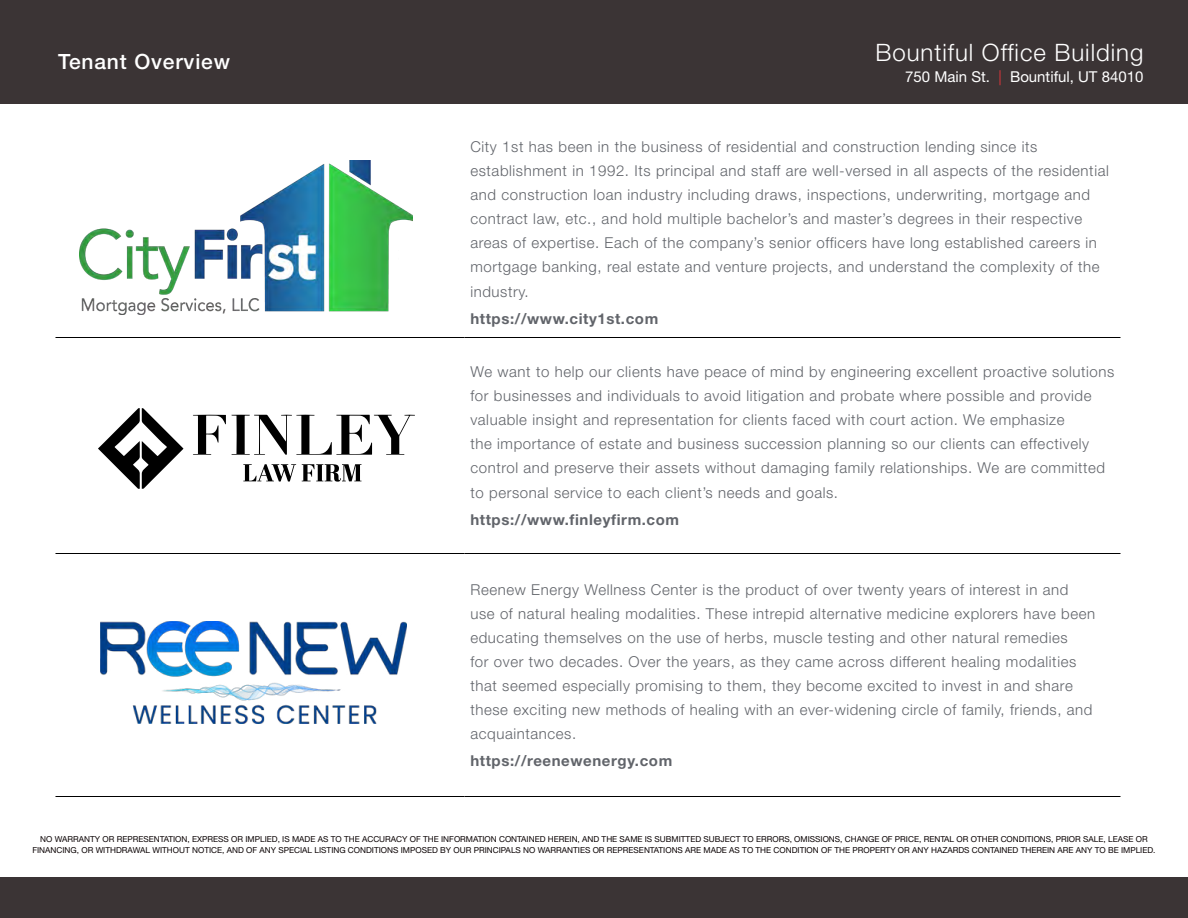
<style>
.page{position:relative;width:1188px;height:918px;background:#fff}
.page>*{position:absolute;margin:0;border:0;box-sizing:border-box;transform-origin:0 0}
.t1{font:300 24px "Helvetica Neue LT Std";letter-spacing:.04em;color:#fff}
.t2{font:500 21px "Helvetica Neue LT Std";letter-spacing:.04em;color:#fff}
.t3{font:300 15px/24px "Helvetica Neue LT Std";letter-spacing:.04em;color:#61646a}
.t4{font:700 15px "Helvetica Neue LT Std";letter-spacing:.04em;color:#61646a}
.t5{font:15px "Helvetica Neue LT Std";color:#fff}
.t6{font:8.25px/10.5px "Helvetica Neue LT Std";color:#0a0203;text-align:center}
.s1{color:#d0343a}
</style>
<div class="page">
<div style="left:0;top:0;width:1188px;height:104px;background:#3b3435"></div>
<hr style="left:56px;top:337px;width:408px;height:1px;background:#000">
<hr style="left:464px;top:337px;width:656px;height:1px;background:#000">
<hr style="left:56px;top:553px;width:408px;height:1px;background:#000">
<hr style="left:464px;top:553px;width:656px;height:1px;background:#000">
<hr style="left:56px;top:796px;width:408px;height:1px;background:#000">
<hr style="left:464px;top:796px;width:656px;height:1px;background:#000">
<img style="left:80px;top:160px;width:332px;height:155px">
<svg style="left:98px;top:408px;width:317px;height:81px"></svg>
<img style="left:100px;top:621px;width:306px;height:103px">
<div style="left:0;top:878px;width:1188px;height:40px;background:#3b3435"></div>
<h2 class="t2" style="left:58px;top:49px;width:174px">Tenant Overview</h2>
<h1 class="t1" style="left:875px;top:38px;width:269px">Bountiful Office Building</h1>
<p class="t5" style="left:905px;top:68px;width:240px">750 Main St. <span class="s1">|</span> Bountiful, UT 84010</p>
<p class="t3" style="left:470px;top:134px;width:640px">City 1st has been in the business of residential and construction lending since its establishment in 1992. Its principal and staff are well-versed in all aspects of the residential and construction loan industry including draws, inspections, underwriting, mortgage and contract law, etc., and hold multiple bachelor’s and master’s degrees in their respective areas of expertise. Each of the company’s senior officers have long established careers in mortgage banking, real estate and venture projects, and understand the complexity of the</p>
<p class="t3" style="left:470px;top:279px;width:60px">industry.</p>
<p class="t4" style="left:470px;top:309px;width:189px">https://www.city1st.com</p>
<p class="t3" style="left:470px;top:359px;width:645px">We want to help our clients have peace of mind by engineering excellent proactive solutions for businesses and individuals to avoid litigation and probate where possible and provide valuable insight and representation for clients faced with court action. We emphasize<br>the importance of estate and business succession planning so our clients can effectively control and preserve their assets without damaging family relationships. We are committed</p>
<p class="t3" style="left:470px;top:480px;width:369px">to personal service to each client’s needs and goals.</p>
<p class="t4" style="left:470px;top:510px;width:210px">https://www.finleyfirm.com</p>
<p class="t3" style="left:470px;top:577px;width:626px">Reenew Energy Wellness Center is the product of over twenty years of interest in and use of natural healing modalities. These intrepid alternative medicine explorers have been educating themselves on the use of herbs, muscle testing and other natural remedies<br>for over two decades. Over the years, as they came across different healing modalities that seemed especially promising to them, they become excited to invest in and share these exciting new methods of healing with an ever-widening circle of family, friends, and acquaintances.</p>
<p class="t4" style="left:470px;top:751px;width:203px">https://reenewenergy.com</p>
<p class="t6" style="left:32px;top:834px;width:1125px">NO WARRANTY OR REPRESENTATION, EXPRESS OR IMPLIED, IS MADE AS TO THE ACCURACY OF THE INFORMATION CONTAINED HEREIN, AND THE SAME IS SUBMITTED SUBJECT TO ERRORS, OMISSIONS, CHANGE OF PRICE, RENTAL OR OTHER CONDITIONS, PRIOR SALE, LEASE OR<br>FINANCING, OR WITHDRAWAL WITHOUT NOTICE, AND OF ANY SPECIAL LISTING CONDITIONS IMPOSED BY OUR PRINCIPALS NO WARRANTIES OR REPRESENTATIONS ARE MADE AS TO THE CONDITION OF THE PROPERTY OR ANY HAZARDS CONTAINED THEREIN ARE ANY TO BE IMPLIED.</p>
</div>
